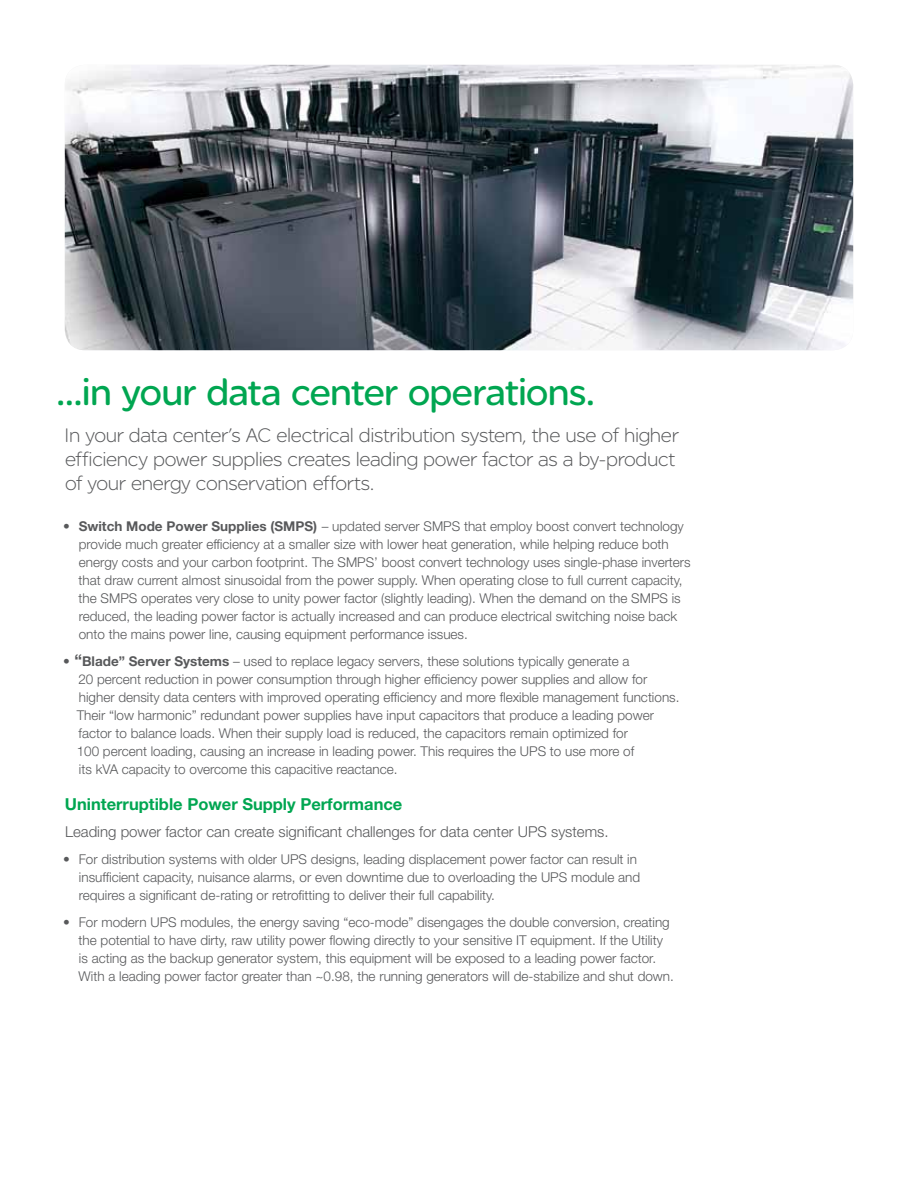
<style>
.page{position:relative;width:918px;height:1188px;background:#fff}
.page>*{position:absolute;margin:0;border:0;box-sizing:border-box;transform-origin:0 0}
.t1{font:39px "SE Optimist";letter-spacing:-.02em;color:#00a651}
.t2{font:300 21px/24px "SE Optimist";letter-spacing:-.015em;color:#58595b}
.t3{font:700 16.5px "Helvetica Neue LT Std";color:#00a651}
.t4{font:300 15px "Helvetica Neue LT Std";color:#58595b}
.t5{font:300 13.5px/18px "Helvetica Neue LT Std";color:#58595b}
.s1{font-weight:700}
.s2{font-weight:700;font-size:16.5px}
</style>
<div class="page">
<img style="left:65px;top:65px;width:788px;height:285px">
<h1 class="t1" style="left:56px;top:370px;width:540px">…in your data center operations.</h1>
<h2 class="t2" style="left:65px;top:423px;width:615px">In your data center’s AC electrical distribution system, the use of higher efficiency power supplies creates leading power factor as a by-product of your energy conservation efforts.</h2>
<p class="t5" style="left:79px;top:517px;width:614px;text-indent:-15px">• <span class="s1">Switch Mode Power Supplies (SMPS)</span> – updated server SMPS that employ boost convert technology provide much greater efficiency at a smaller size with lower heat generation, while helping reduce both energy costs and your carbon footprint. The SMPS’ boost convert technology uses single-phase inverters that draw current almost sinusoidal from the power supply. When operating close to full current capacity, the SMPS operates very close to unity power factor (slightly leading). When the demand on the SMPS is reduced, the leading power factor is actually increased and can produce electrical switching noise back onto the mains power line, causing equipment performance issues.</p>
<p class="t5" style="left:77px;top:652px;width:604px;text-indent:-13px">• <span class="s2">“</span><span class="s1">Blade” Server Systems</span> – used to replace legacy servers, these solutions typically generate a<br>20 percent reduction in power consumption through higher efficiency power supplies and allow for higher density data centers with improved operating efficiency and more flexible management functions.<br>Their “low harmonic” redundant power supplies have input capacitors that produce a leading power factor to balance loads. When their supply load is reduced, the capacitors remain optimized for<br>100 percent loading, causing an increase in leading power. This requires the UPS to use more of<br>its kVA capacity to overcome this capacitive reactance.</p>
<p class="t3" style="left:65px;top:794px;width:339px">Uninterruptible Power Supply Performance</p>
<p class="t4" style="left:65px;top:822px;width:545px">Leading power factor can create significant challenges for data center UPS systems.</p>
<p class="t5" style="left:79px;top:850px;width:563px;text-indent:-16px">• For distribution systems with older UPS designs, leading displacement power factor can result in insufficient capacity, nuisance alarms, or even downtime due to overloading the UPS module and requires a significant de-rating or retrofitting to deliver their full capability.</p>
<p class="t5" style="left:78px;top:913px;width:597px;text-indent:-15px">• For modern UPS modules, the energy saving “eco-mode” disengages the double conversion, creating the potential to have dirty, raw utility power flowing directly to your sensitive IT equipment. If the Utility is acting as the backup generator system, this equipment will be exposed to a leading power factor.<br>With a leading power factor greater than ~0.98, the running generators will de-stabilize and shut down.</p>
</div>
